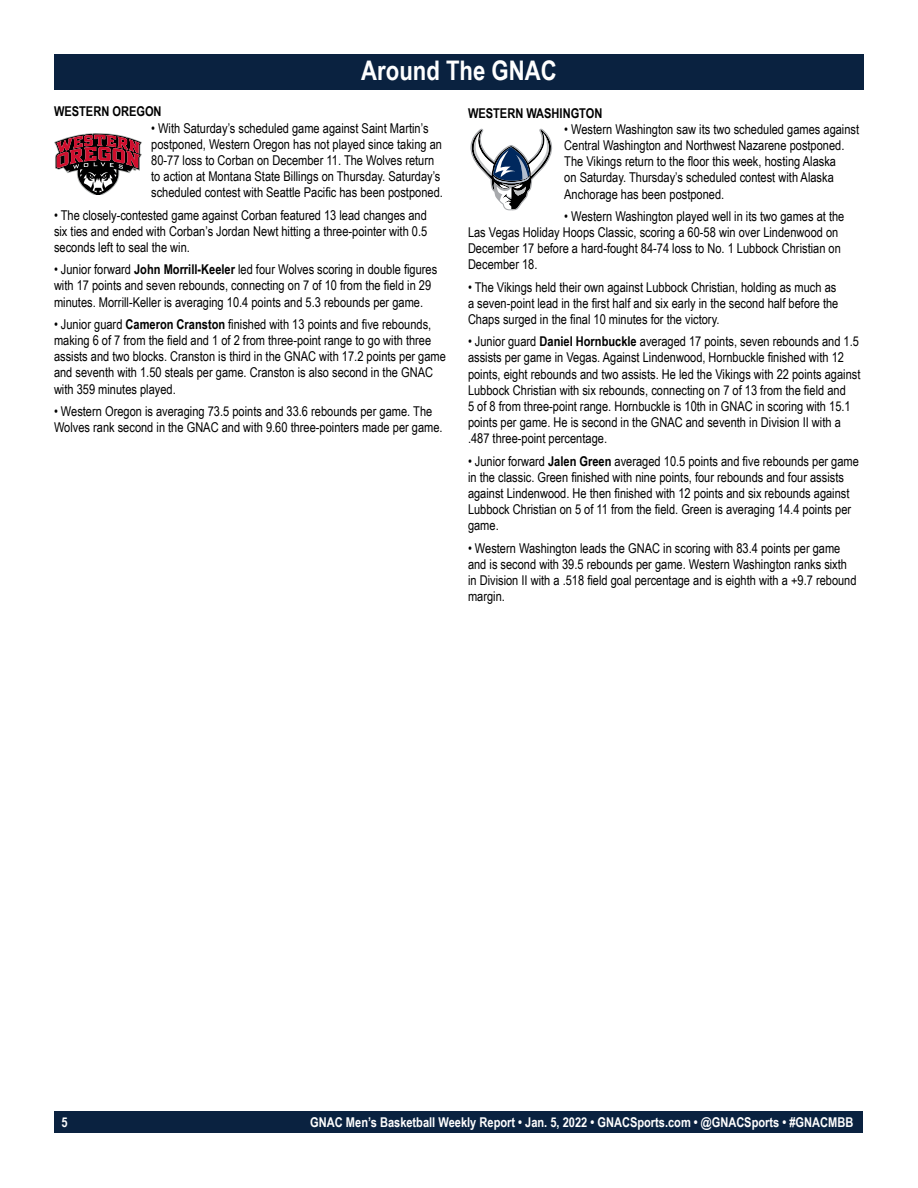
<style>
.page{position:relative;width:918px;height:1188px;background:#fff}
.page>*{position:absolute;margin:0;border:0;box-sizing:border-box;transform-origin:0 0}
.t1{font:700 27px "Arial Narrow";color:#fff}
.t2{font:13.5px/16.2px "Arial Narrow";color:#000}
.t3{font:700 13.5px "Arial Narrow";color:#fff}
.t4{font:700 13.5px "Arial Narrow";color:#000}
.s1{font-weight:700}
</style>
<div class="page">
<div style="left:55px;top:1111px;width:808px;height:22px;background:#0a2240"></div>
<svg style="left:54px;top:133px;width:88px;height:61px"></svg>
<div style="left:54px;top:54px;width:810px;height:36px;background:#0a2240"></div>
<svg style="left:470px;top:129px;width:82px;height:82px"></svg>
<h1 class="t1" style="left:361px;top:50px;width:197px">Around The GNAC</h1>
<p class="t4" style="left:468px;top:103px;width:136px">WESTERN WASHINGTON</p>
<p class="t2" style="left:564px;top:120px;width:296px">• Western Washington saw its two scheduled games against Central Washington and Northwest Nazarene postponed.<br>The Vikings return to the floor this week, hosting Alaska<br>on Saturday. Thursday’s scheduled contest with Alaska Anchorage has been postponed.</p>
<p class="t2" style="left:468px;top:207px;width:378px;text-indent:96px">• Western Washington played well in its two games at the Las Vegas Holiday Hoops Classic, scoring a 60-58 win over Lindenwood on December 17 before a hard-fought 84-74 loss to No. 1 Lubbock Christian on December 18.</p>
<p class="t2" style="left:468px;top:278px;width:372px">• The Vikings held their own against Lubbock Christian, holding as much as a seven-point lead in the first half and six early in the second half before the<br>Chaps surged in the final 10 minutes for the victory.</p>
<p class="t2" style="left:468px;top:333px;width:394px">• Junior guard <span class="s1">Daniel Hornbuckle</span> averaged 17 points, seven rebounds and 1.5 assists per game in Vegas. Against Lindenwood, Hornbuckle finished with 12 points, eight rebounds and two assists. He led the Vikings with 22 points against Lubbock Christian with six rebounds, connecting on 7 of 13 from the field and<br>5 of 8 from three-point range. Hornbuckle is 10th in GNAC in scoring with 15.1 points per game. He is second in the GNAC and seventh in Division II with a .487 three-point percentage.</p>
<p class="t2" style="left:468px;top:452px;width:392px">• Junior forward <span class="s1">Jalen Green</span> averaged 10.5 points and five rebounds per game in the classic. Green finished with nine points, four rebounds and four assists against Lindenwood. He then finished with 12 points and six rebounds against Lubbock Christian on 5 of 11 from the field. Green is averaging 14.4 points per game.</p>
<p class="t2" style="left:468px;top:539px;width:390px">• Western Washington leads the GNAC in scoring with 83.4 points per game and is second with 39.5 rebounds per game. Western Washington ranks sixth in Division II with a .518 field goal percentage and is eighth with a +9.7 rebound margin.</p>
<p class="t4" style="left:54px;top:101px;width:109px">WESTERN OREGON</p>
<p class="t2" style="left:151px;top:119px;width:293px">• With Saturday’s scheduled game against Saint Martin’s postponed, Western Oregon has not played since taking an 80-77 loss to Corban on December 11. The Wolves return to action at Montana State Billings on Thursday. Saturday’s scheduled contest with Seattle Pacific has been postponed.</p>
<p class="t2" style="left:54px;top:206px;width:375px;text-align:justify">• The closely-contested game against Corban featured 13 lead changes and six ties and ended with Corban’s Jordan Newt hitting a three-pointer with 0.5 seconds left to seal the win.</p>
<p class="t2" style="left:54px;top:261px;width:385px">• Junior forward <span class="s1">John Morrill-Keeler</span> led four Wolves scoring in double figures with 17 points and seven rebounds, connecting on 7 of 10 from the field in 29 minutes. Morrill-Keller is averaging 10.4 points and 5.3 rebounds per game.</p>
<p class="t2" style="left:54px;top:315px;width:393px">• Junior guard <span class="s1">Cameron Cranston</span> finished with 13 points and five rebounds, making 6 of 7 from the field and 1 of 2 from three-point range to go with three assists and two blocks. Cranston is third in the GNAC with 17.2 points per game and seventh with 1.50 steals per game. Cranston is also second in the GNAC with 359 minutes played.</p>
<p class="t2" style="left:54px;top:402px;width:390px">• Western Oregon is averaging 73.5 points and 33.6 rebounds per game. The<br>Wolves rank second in the GNAC and with 9.60 three-pointers made per game.</p>
<p class="t3" style="left:61px;top:1112px;width:8px">5</p>
<p class="t3" style="left:310px;top:1112px;width:545px">GNAC Men’s Basketball Weekly Report • Jan. 5, 2022 • GNACSports.com • @GNACSports • #GNACMBB</p>
</div>
